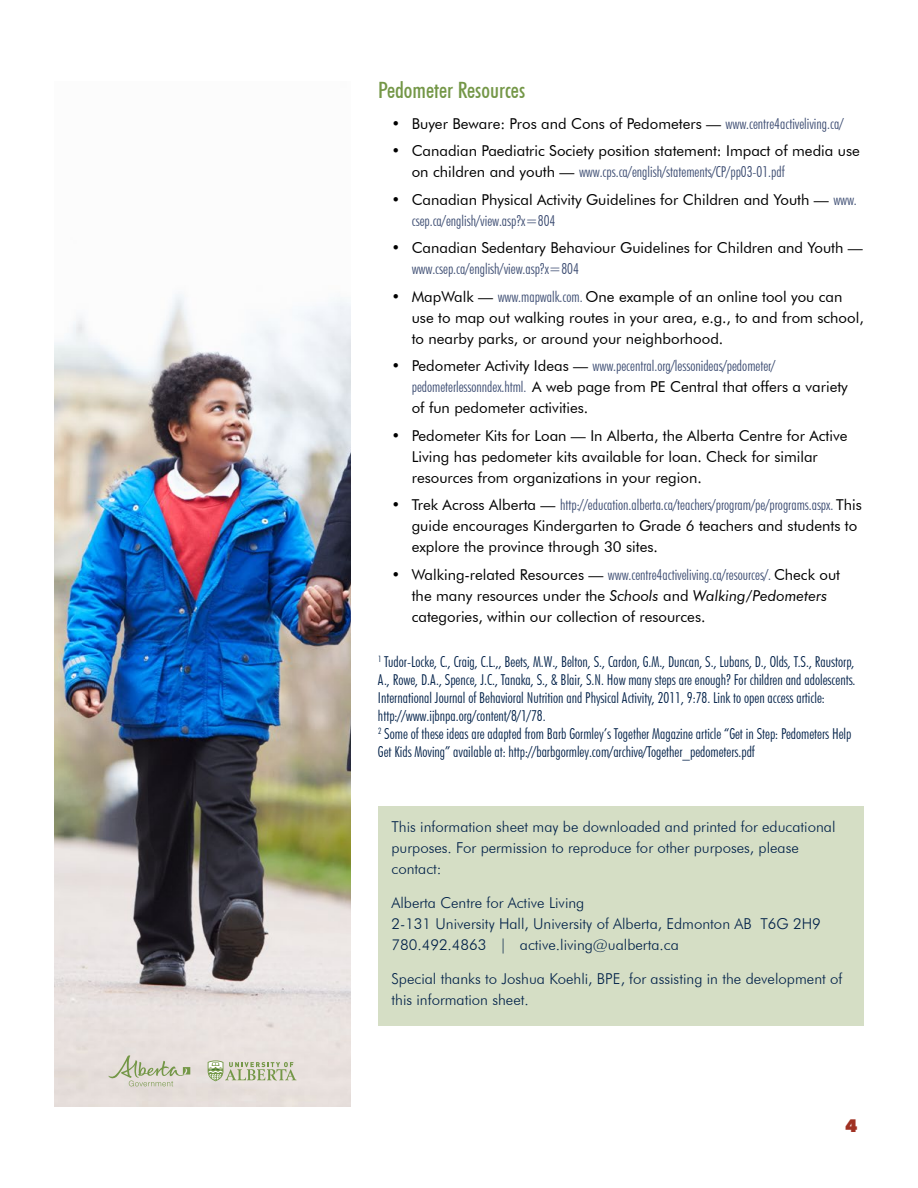
<style>
.page{position:relative;width:918px;height:1188px;background:#fff}
.page>*{position:absolute;margin:0;border:0;box-sizing:border-box;transform-origin:0 0}
.t1{font:500 condensed 22.5px "Futura BT";color:#749747}
.t2{font:900 18px "Futura BT";color:#a03123}
.t3{font:15px/21px "Futura BT";color:#000}
.t4{font:300 condensed 15px/18px "Futura BT";color:#002048}
.t5{font:300 15px/21px "Futura BT";color:#002048}
.t6{font:300 condensed 15px "Futura BT";color:#3b4b71}
.s1{font-weight:300;font-stretch:condensed;color:#3b4b71}
.s2{font-style:italic}
</style>
<div class="page">
<div style="left:378px;top:807px;width:486px;height:219px;background:#d5dec5"></div>
<img style="left:54px;top:294px;width:297px;height:813px">
<svg style="left:208px;top:1060px;width:88px;height:21px;background:#c6cbb1"></svg>
<svg style="left:108px;top:1055px;width:82px;height:31px;background:#d3d2c2"></svg>
<h1 class="t1" style="left:378px;top:76px;width:149px">Pedometer Resources</h1>
<p class="t3" style="left:392px;top:113px;width:454px">• Buyer Beware: Pros and Cons of Pedometers — <span class="s1">www.centre4activeliving.ca/</span></p>
<p class="t3" style="left:412px;top:140px;width:450px;text-indent:-20px">• Canadian Paediatric Society position statement: Impact of media use on children and youth — <span class="s1">www.cps.ca/english/statements/CP/pp03-01.pdf</span></p>
<p class="t3" style="left:412px;top:189px;width:447px;text-indent:-20px">• Canadian Physical Activity Guidelines for Children and Youth — <span class="s1">www. csep.ca/english/view.asp?x=804</span></p>
<p class="t3" style="left:392px;top:237px;width:473px">• Canadian Sedentary Behaviour Guidelines for Children and Youth —</p>
<p class="t6" style="left:412px;top:260px;width:169px">www.csep.ca/english/view.asp?x=804</p>
<p class="t3" style="left:412px;top:286px;width:454px;text-indent:-20px">• MapWalk — <span class="s1">www.mapwalk.com.</span> One example of an online tool you can use to map out walking routes in your area, e.g., to and from school, to nearby parks, or around your neighborhood.</p>
<p class="t3" style="left:412px;top:355px;width:438px;text-indent:-20px">• Pedometer Activity Ideas — <span class="s1">www.pecentral.org/lessonideas/pedometer/ pedometerlessonndex.html.</span> A web page from PE Central that offers a variety of fun pedometer activities.</p>
<p class="t3" style="left:412px;top:425px;width:437px;text-indent:-20px">• Pedometer Kits for Loan — In Alberta, the Alberta Centre for Active<br>Living has pedometer kits available for loan. Check for similar resources from organizations in your region.</p>
<p class="t3" style="left:412px;top:494px;width:452px;text-indent:-20px">• Trek Across Alberta — <span class="s1">http://education.alberta.ca/teachers/program/pe/programs.aspx.</span> This guide encourages Kindergarten to Grade 6 teachers and students to explore the province through 30 sites.</p>
<p class="t3" style="left:412px;top:564px;width:430px;text-indent:-20px">• Walking-related Resources — <span class="s1">www.centre4activeliving.ca/resources/.</span> Check out the many resources under the <span class="s2">Schools</span> and <span class="s2">Walking/Pedometers </span>categories, within our collection of resources.</p>
<p class="t4" style="left:378px;top:653px;width:479px"><sup>1</sup> Tudor-Locke, C., Craig, C.L.,, Beets, M.W., Belton, S., Cardon, G.M., Duncan, S., Lubans, D., Olds, T.S., Raustorp, A., Rowe, D.A., Spence, J.C., Tanaka, S., &amp; Blair, S.N. How many steps are enough? For children and adolescents.<br>International Journal of Behavioral Nutrition and Physical Activity, 2011, 9:78. Link to open access article: http://www.ijbnpa.org/content/8/1/78.<br><sup>2</sup> Some of these ideas are adapted from Barb Gormley’s Together Magazine article “Get in Step: Pedometers Help Get Kids Moving” available at: http://barbgormley.com/archive/Together_pedometers.pdf</p>
<p class="t5" style="left:392px;top:816px;width:446px">This information sheet may be downloaded and printed for educational purposes. For permission to reproduce for other purposes, please contact:</p>
<p class="t5" style="left:392px;top:892px;width:431px">Alberta Centre for Active Living<br>2-131 University Hall, University of Alberta, Edmonton AB T6G 2H9<br>780.492.4863 | active.living@ualberta.ca</p>
<p class="t5" style="left:392px;top:968px;width:452px">Special thanks to Joshua Koehli, BPE, for assisting in the development of this information sheet.</p>
<p class="t2" style="left:845px;top:1114px;width:14px">4</p>
</div>
